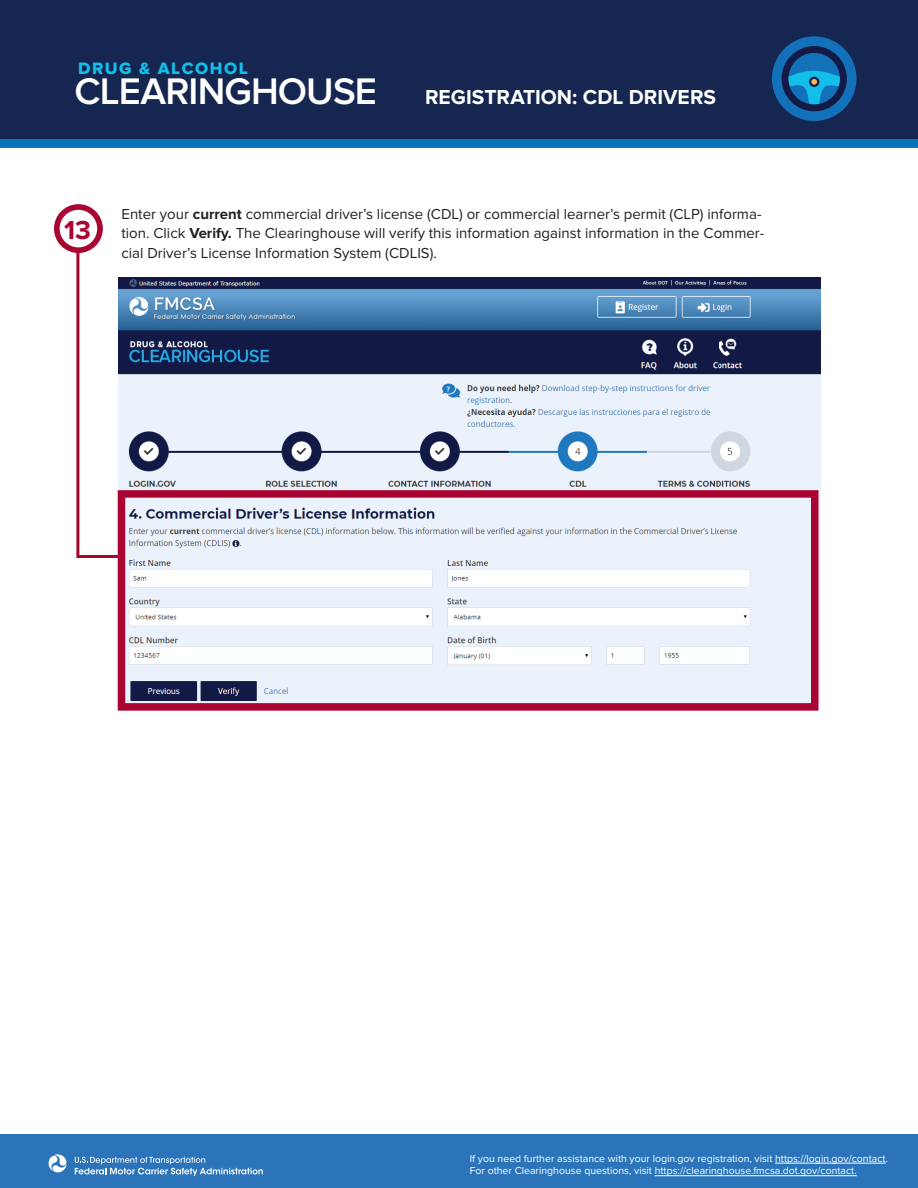
<style>
.page{position:relative;width:918px;height:1188px;background:#fff}
.page>*{position:absolute;margin:0;border:0;box-sizing:border-box;transform-origin:0 0}
.t1{font:600 38.4px "Proxima Nova";letter-spacing:-.025em;color:#fff}
.t2{font:700 27px "Proxima Nova";color:#a90432}
.t3{font:700 21px "Proxima Nova";color:#fff}
.t4{font:17.1px "Proxima Nova Extrabld";letter-spacing:.09em;color:#13bee8}
.t5{font:15px/19.5px "Proxima Nova";color:#231f20}
.t6{font:10.5px/12.6px "Proxima Nova";color:#fff}
.s1{font-weight:700}
</style>
<div class="page">
<div style="left:0;top:0;width:918px;height:145px;background:#152650"></div>
<div style="left:0;top:139px;width:918px;height:8px;background:#0c73bb"></div>
<div style="left:772px;top:36px;width:85px;height:85px;background:#1371b9;border-radius:50%"></div>
<svg style="left:786px;top:71px;width:55px;height:35px"></svg>
<div style="left:782px;top:46px;width:65px;height:65px;border:7px solid #121a45;border-radius:50%"></div>
<div style="left:810px;top:78px;width:8px;height:8px;background:#f3bc58;border-radius:50%"></div>
<div style="left:809px;top:77px;width:10px;height:10px;border:2px solid #181e4a;border-radius:50%"></div>
<div style="left:0;top:1134px;width:918px;height:54px;background:#2b74ba"></div>
<svg style="left:48px;top:1154px;width:19px;height:19px"></svg>
<svg style="left:75px;top:1157px;width:188px;height:19px"></svg>
<hr style="left:775px;top:1163px;width:111px;height:1px;background:#fff">
<hr style="left:655px;top:1175px;width:202px;height:1px;background:#fff">
<img style="left:123px;top:277px;width:697px;height:426px">
<div style="left:54px;top:204px;width:49px;height:49px;border:6px solid #a90432;border-radius:50%"></div>
<svg style="left:75px;top:247px;width:48px;height:313px"></svg>
<div style="left:118px;top:490px;width:701px;height:221px;border:8px solid #a90432"></div>
<p class="t4" style="left:78px;top:62px;width:171px">DRUG &amp; ALCOHOL</p>
<h1 class="t1" style="left:75px;top:78px;width:304px">CLEARINGHOUSE</h1>
<h3 class="t3" style="left:425px;top:89px;width:293px">REGISTRATION: CDL DRIVERS</h3>
<h2 class="t2" style="left:64px;top:220px;width:28px">13</h2>
<p class="t5" style="left:122px;top:205px;width:644px">Enter your <span class="s1">current</span> commercial driver’s license (CDL) or commercial learner’s permit (CLP) informa&shy;tion. Click <span class="s1">Verify.</span> The Clearinghouse will verify this information against information in the Commer&shy;cial Driver’s License Information System (CDLIS).</p>
<p class="t6" style="left:470px;top:1153px;width:420px">If you need further assistance with your login.gov registration, visit https://login.gov/contact.<br>For other Clearinghouse questions, visit https://clearinghouse.fmcsa.dot.gov/contact.</p>
</div>
